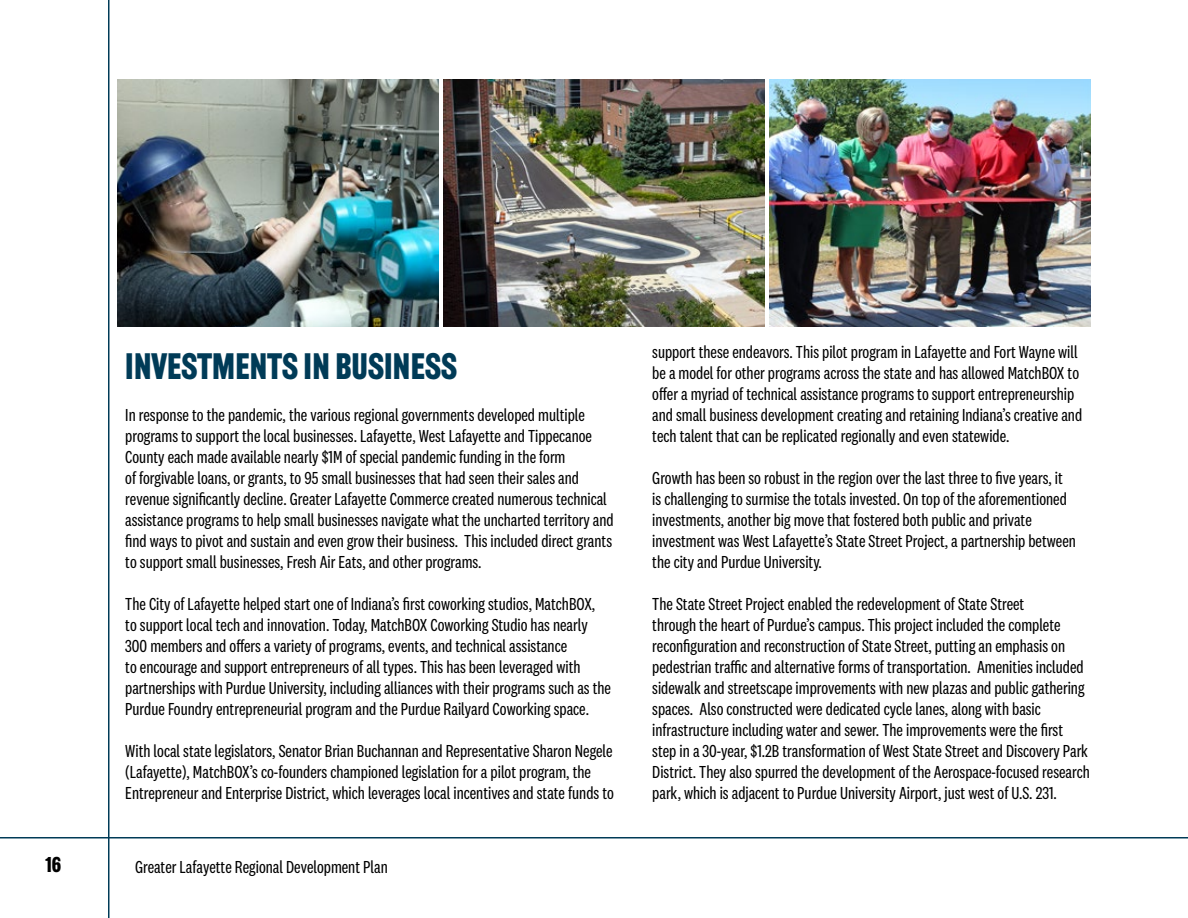
<style>
.page{position:relative;width:1188px;height:918px;background:#fff}
.page>*{position:absolute;margin:0;border:0;box-sizing:border-box;transform-origin:0 0}
.t1{font:36px "Railroad Gothic ATF";color:#003b57}
.t2{font:21px "Railroad Gothic ATF";color:#000}
.t3{font:18px/21px "National 2 Condensed";color:#000}
.t4{font:18px "National 2 Condensed";color:#000101}
</style>
<div class="page">
<hr style="left:0;top:837px;width:1188px;height:1px;background:#003b57">
<hr style="left:108px;top:0;width:2px;height:918px;background:#003b57">
<img style="left:117px;top:79px;width:321px;height:248px">
<img style="left:444px;top:79px;width:321px;height:248px">
<img style="left:770px;top:79px;width:321px;height:248px">
<h1 class="t1" style="left:125px;top:345px;width:333px">INVESTMENTS IN BUSINESS</h1>
<p class="t3" style="left:125px;top:404px;width:490px">In response to the pandemic, the various regional governments developed multiple programs to support the local businesses. Lafayette, West Lafayette and Tippecanoe County each made available nearly $1M of special pandemic funding in the form<br>of forgivable loans, or grants, to 95 small businesses that had seen their sales and revenue significantly decline. Greater Lafayette Commerce created numerous technical assistance programs to help small businesses navigate what the uncharted territory and find ways to pivot and sustain and even grow their business. This included direct grants to support small businesses, Fresh Air Eats, and other programs.</p>
<p class="t3" style="left:125px;top:593px;width:487px">The City of Lafayette helped start one of Indiana’s first coworking studios, MatchBOX, to support local tech and innovation. Today, MatchBOX Coworking Studio has nearly 300 members and offers a variety of programs, events, and technical assistance<br>to encourage and support entrepreneurs of all types. This has been leveraged with partnerships with Purdue University, including alliances with their programs such as the Purdue Foundry entrepreneurial program and the Purdue Railyard Coworking space.</p>
<p class="t3" style="left:125px;top:740px;width:490px">With local state legislators, Senator Brian Buchannan and Representative Sharon Negele (Lafayette), MatchBOX’s co-founders championed legislation for a pilot program, the<br>Entrepreneur and Enterprise District, which leverages local incentives and state funds to</p>
<p class="t2" style="left:45px;top:852px;width:17px">16</p>
<p class="t4" style="left:135px;top:857px;width:254px">Greater Lafayette Regional Development Plan</p>
<p class="t3" style="left:652px;top:342px;width:431px">support these endeavors. This pilot program in Lafayette and Fort Wayne will be a model for other programs across the state and has allowed MatchBOX to offer a myriad of technical assistance programs to support entrepreneurship and small business development creating and retaining Indiana’s creative and tech talent that can be replicated regionally and even statewide.</p>
<p class="t3" style="left:652px;top:468px;width:425px">Growth has been so robust in the region over the last three to five years, it is challenging to surmise the totals invested. On top of the aforementioned investments, another big move that fostered both public and private investment was West Lafayette’s State Street Project, a partnership between the city and Purdue University.</p>
<p class="t3" style="left:652px;top:594px;width:439px">The State Street Project enabled the redevelopment of State Street<br>through the heart of Purdue’s campus. This project included the complete reconfiguration and reconstruction of State Street, putting an emphasis on pedestrian traffic and alternative forms of transportation. Amenities included sidewalk and streetscape improvements with new plazas and public gathering spaces. Also constructed were dedicated cycle lanes, along with basic infrastructure including water and sewer. The improvements were the first step in a 30-year, $1.2B transformation of West State Street and Discovery Park District. They also spurred the development of the Aerospace-focused research park, which is adjacent to Purdue University Airport, just west of U.S. 231.</p>
</div>
